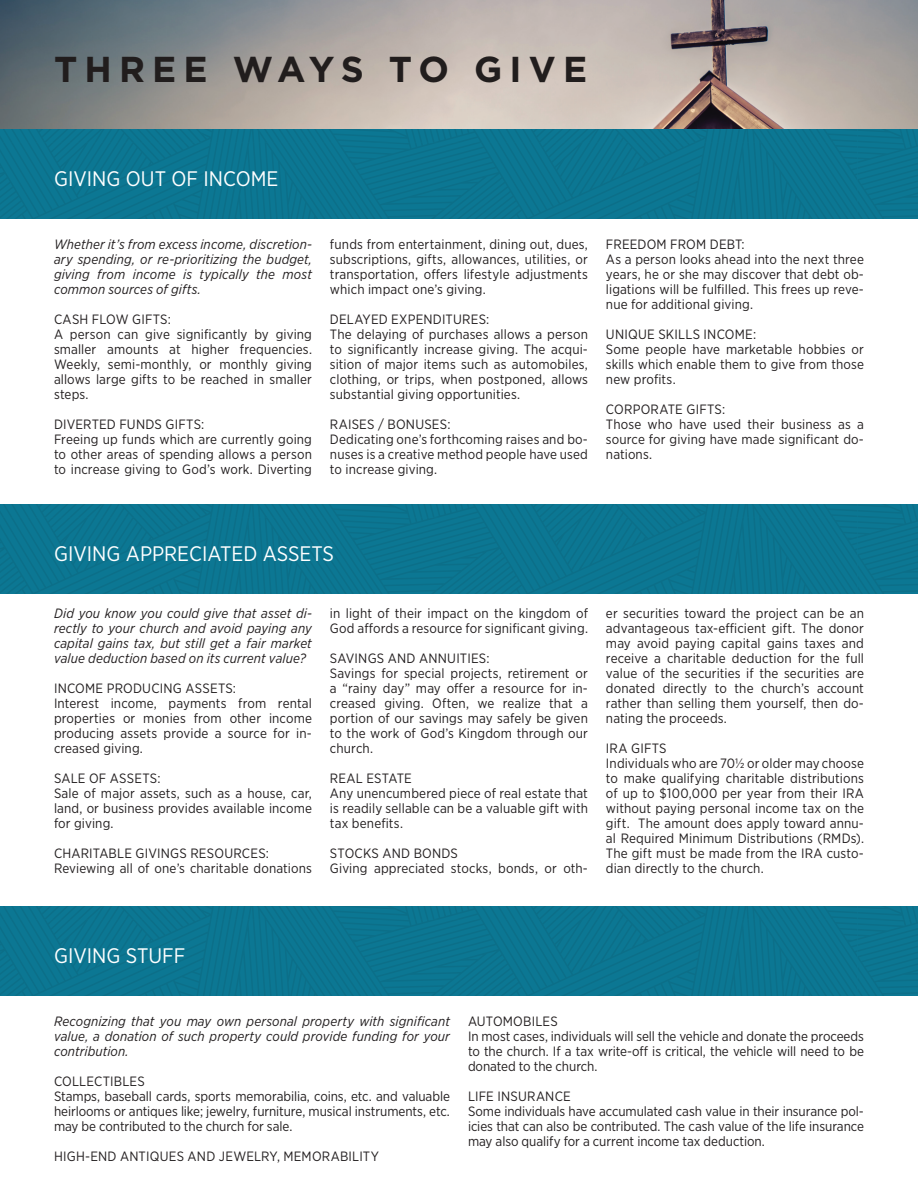
<style>
.page{position:relative;width:918px;height:1188px;background:#fff}
.page>*{position:absolute;margin:0;border:0;box-sizing:border-box;transform-origin:0 0}
.t1{font:700 36px "Gotham";letter-spacing:.2em;color:#211d1d}
.t2{font:21px "Gotham Narrow";color:#fff}
.t3{font:13.5px/15px "Gotham Narrow";letter-spacing:.01em;color:#231f20}
.t4{font:italic 13.5px/15px "Gotham Narrow";letter-spacing:.01em;color:#231f20;text-align:justify}
</style>
<div class="page">
<img style="left:0;top:0;width:918px;height:129px">
<svg style="left:0;top:129px;width:918px;height:90px;background:#0c7490"></svg>
<svg style="left:0;top:504px;width:918px;height:90px;background:#0c7490"></svg>
<svg style="left:0;top:906px;width:918px;height:90px;background:#0c7490"></svg>
<h1 class="t1" style="left:54px;top:46px;width:535px">THREE WAYS TO GIVE</h1>
<h2 class="t2" style="left:54px;top:166px;width:226px">GIVING OUT OF INCOME</h2>
<p class="t4" style="left:54px;top:236px;width:260px">Whether it’s from excess income, discretion&shy;ary spending, or re-prioritizing the budget, giving from income is typically the most common sources of gifts.</p>
<p class="t3" style="left:54px;top:311px;width:260px">CASH FLOW GIFTS:<br>A person can give significantly by giving smaller amounts at higher frequencies.<br>Weekly, semi-monthly, or monthly giving allows large gifts to be reached in smaller steps.</p>
<p class="t3" style="left:54px;top:416px;width:260px">DIVERTED FUNDS GIFTS:<br>Freeing up funds which are currently going to other areas of spending allows a person to increase giving to God’s work. Diverting</p>
<p class="t3" style="left:330px;top:236px;width:260px;text-align:justify">funds from entertainment, dining out, dues, subscriptions, gifts, allowances, utilities, or transportation, offers lifestyle adjustments which impact one’s giving.</p>
<p class="t3" style="left:330px;top:311px;width:260px">DELAYED EXPENDITURES:<br>The delaying of purchases allows a person to significantly increase giving. The acqui&shy;sition of major items such as automobiles, clothing, or trips, when postponed, allows substantial giving opportunities.</p>
<p class="t3" style="left:330px;top:416px;width:259px">RAISES / BONUSES:<br>Dedicating one’s forthcoming raises and bo&shy;nuses is a creative method people have used to increase giving.</p>
<p class="t3" style="left:606px;top:236px;width:259px">FREEDOM FROM DEBT:<br>As a person looks ahead into the next three years, he or she may discover that debt ob&shy;ligations will be fulfilled. This frees up reve&shy;nue for additional giving.</p>
<p class="t3" style="left:606px;top:326px;width:260px">UNIQUE SKILLS INCOME:<br>Some people have marketable hobbies or skills which enable them to give from those new profits.</p>
<p class="t3" style="left:606px;top:401px;width:259px">CORPORATE GIFTS:<br>Those who have used their business as a source for giving have made significant do&shy;nations.</p>
<h2 class="t2" style="left:54px;top:541px;width:282px">GIVING APPRECIATED ASSETS</h2>
<p class="t4" style="left:54px;top:606px;width:260px">Did you know you could give that asset di&shy;rectly to your church and avoid paying any capital gains tax, but still get a fair market value deduction based on its current value?</p>
<p class="t3" style="left:54px;top:681px;width:259px">INCOME PRODUCING ASSETS:<br>Interest income, payments from rental properties or monies from other income producing assets provide a source for in&shy;creased giving.</p>
<p class="t3" style="left:54px;top:771px;width:259px">SALE OF ASSETS:<br>Sale of major assets, such as a house, car, land, or business provides available income for giving.</p>
<p class="t3" style="left:54px;top:846px;width:260px">CHARITABLE GIVINGS RESOURCES:<br>Reviewing all of one’s charitable donations</p>
<p class="t3" style="left:330px;top:606px;width:260px">in light of their impact on the kingdom of<br>God affords a resource for significant giving.</p>
<p class="t3" style="left:330px;top:651px;width:260px">SAVINGS AND ANNUITIES:<br>Savings for special projects, retirement or a “rainy day” may offer a resource for in&shy;creased giving. Often, we realize that a portion of our savings may safely be given to the work of God’s Kingdom through our church.</p>
<p class="t3" style="left:330px;top:771px;width:259px">REAL ESTATE<br>Any unencumbered piece of real estate that is readily sellable can be a valuable gift with tax benefits.</p>
<p class="t3" style="left:330px;top:846px;width:259px">STOCKS AND BONDS<br>Giving appreciated stocks, bonds, or oth-</p>
<p class="t3" style="left:606px;top:606px;width:260px;text-align:justify">er securities toward the project can be an advantageous tax-efficient gift. The donor may avoid paying capital gains taxes and receive a charitable deduction for the full value of the securities if the securities are donated directly to the church’s account rather than selling them yourself, then do&shy;nating the proceeds.</p>
<p class="t3" style="left:606px;top:741px;width:260px">IRA GIFTS<br>Individuals who are 70½ or older may choose to make qualifying charitable distributions of up to $100,000 per year from their IRA without paying personal income tax on the gift. The amount does apply toward annu&shy;al Required Minimum Distributions (RMDs).<br>The gift must be made from the IRA custo&shy;dian directly to the church.</p>
<h2 class="t2" style="left:54px;top:943px;width:133px">GIVING STUFF</h2>
<p class="t4" style="left:54px;top:1013px;width:398px">Recognizing that you may own personal property with significant value, a donation of such property could provide funding for your contribution.</p>
<p class="t3" style="left:54px;top:1073px;width:398px">COLLECTIBLES<br>Stamps, baseball cards, sports memorabilia, coins, etc. and valuable heirlooms or antiques like; jewelry, furniture, musical instruments, etc. may be contributed to the church for sale.</p>
<p class="t3" style="left:54px;top:1148px;width:327px">HIGH-END ANTIQUES AND JEWELRY, MEMORABILITY</p>
<p class="t3" style="left:468px;top:1013px;width:397px">AUTOMOBILES<br>In most cases, individuals will sell the vehicle and donate the proceeds to the church. If a tax write-off is critical, the vehicle will need to be donated to the church.</p>
<p class="t3" style="left:468px;top:1088px;width:398px">LIFE INSURANCE<br>Some individuals have accumulated cash value in their insurance pol&shy;icies that can also be contributed. The cash value of the life insurance may also qualify for a current income tax deduction.</p>
</div>
